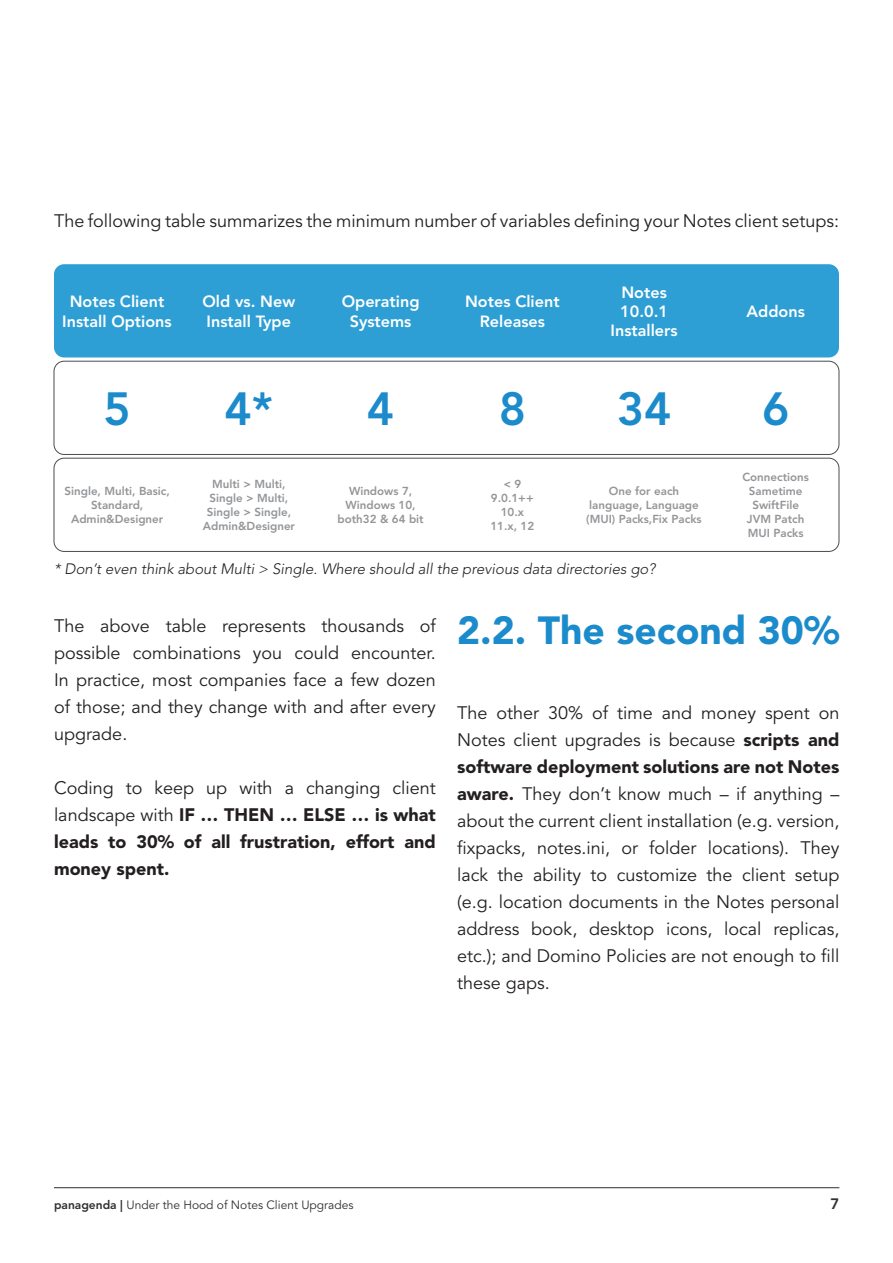
<style>
.page{position:relative;width:893px;height:1263px;background:#fff}
.page>*{position:absolute;margin:0;border:0;box-sizing:border-box;transform-origin:0 0}
.t1{font:800 46.2px "Avenir LT Std";color:#1b8bcb}
.t2{font:900 39px "Avenir LT Std";color:#1b8bcb}
.Fließtext{font:18px/27px "Avenir LT Std";color:#231f20;text-align:justify}
.Fließtext-2{font:900 18px/27px "Avenir LT Std";color:#231f20;text-align:justify}
.t3{font:800 16.2px/19.4px "Avenir LT Std";color:#fff;text-align:center}
.t4{font:italic 300 15px "Avenir LT Std";color:#231f20}
.t5{font:800 15px "Avenir LT Std";color:#312f30}
.t6{font:12px "Avenir LT Std";color:#312f30}
.t7{font:800 11.55px/13.8px "Avenir LT Std";color:#939598;text-align:center}
.s1{font-weight:400}
.s2{font-weight:900}
.s3{font-weight:800}
</style>
<div class="page">
<hr style="left:54px;top:1187px;width:785px;height:1px;background:#312f30">
<div style="left:54px;top:264px;width:785px;height:93px;background:#2e9fd5;border-radius:10px"></div>
<div style="left:54px;top:361px;width:785px;height:94px;border:1px solid #4b4c4d;border-radius:10px"></div>
<div style="left:54px;top:458px;width:785px;height:94px;border:1px solid #4b4c4d;border-radius:10px"></div>
<p class="Fließtext" style="left:54px;top:208px;width:786px">The following table summarizes the minimum number of variables defining your Notes client setups:</p>
<p class="t3" style="left:62px;top:292px;width:111px">Notes Client<br>Install Options</p>
<p class="t3" style="left:202px;top:292px;width:94px;text-align:left">Old vs. New<br>Install Type</p>
<p class="t3" style="left:342px;top:292px;width:79px">Operating<br>Systems</p>
<p class="t3" style="left:465px;top:292px;width:96px">Notes Client</p>
<p class="t3" style="left:480px;top:311px;width:67px">Releases</p>
<p class="t3" style="left:621px;top:282px;width:47px">Notes</p>
<p class="t3" style="left:620px;top:302px;width:49px">10.0.1</p>
<p class="t3" style="left:611px;top:321px;width:69px">Installers</p>
<p class="t3" style="left:746px;top:302px;width:60px">Addons</p>
<p class="t1" style="left:104px;top:382px;width:29px">5</p>
<p class="t1" style="left:225px;top:382px;width:50px">4*</p>
<p class="t1" style="left:367px;top:382px;width:29px">4</p>
<p class="t1" style="left:499px;top:382px;width:29px">8</p>
<p class="t1" style="left:617px;top:382px;width:56px">34</p>
<p class="t1" style="left:762px;top:382px;width:29px">6</p>
<p class="t7" style="left:64px;top:484px;width:107px">Single, Multi, Basic,<br>Standard,<br>Admin&amp;Designer</p>
<p class="t7" style="left:212px;top:477px;width:75px">Multi &gt; Multi,</p>
<p class="t7" style="left:209px;top:491px;width:80px">Single &gt; Multi,</p>
<p class="t7" style="left:207px;top:505px;width:86px">Single &gt; Single,</p>
<p class="t7" style="left:203px;top:519px;width:94px">Admin&amp;Designer</p>
<p class="t7" style="left:349px;top:484px;width:65px">Windows 7,</p>
<p class="t7" style="left:346px;top:498px;width:72px">Windows 10,</p>
<p class="t7" style="left:337px;top:512px;width:88px">both32 &amp; 64 bit</p>
<p class="t7" style="left:503px;top:477px;width:19px">&lt; 9</p>
<p class="t7" style="left:491px;top:491px;width:44px">9.0.1++</p>
<p class="t7" style="left:501px;top:505px;width:25px">10.x</p>
<p class="t7" style="left:490px;top:519px;width:45px">11.x, 12</p>
<p class="t7" style="left:586px;top:484px;width:117px">One for each language, Language (MUI) Packs,Fix Packs</p>
<p class="t4" style="left:54px;top:560px;width:603px">* Don’t even think about Multi &gt; Single. Where should all the previous data directories go?</p>
<p class="t7" style="left:742px;top:471px;width:68px">Connections<br>Sametime</p>
<p class="t7" style="left:752px;top:498px;width:48px">SwiftFile</p>
<p class="t7" style="left:747px;top:512px;width:59px">JVM Patch</p>
<p class="t7" style="left:748px;top:526px;width:57px">MUI Packs</p>
<p class="Fließtext" style="left:54px;top:613px;width:383px">The above table represents thousands of possible combinations you could encounter.<br>In practice, most companies face a few dozen of those; and they change with and after every upgrade.</p>
<p class="Fließtext-2" style="left:54px;top:774px;width:383px"><span class="s1">Coding to keep up with a changing client landscape with</span> IF … THEN … ELSE … is what leads to 30% of all frustration, effort and money spent.</p>
<p class="t2" style="left:457px;top:607px;width:384px">2.2. The second 30%</p>
<p class="Fließtext" style="left:457px;top:700px;width:384px">The other 30% of time and money spent on Notes client upgrades is because <span class="s2">scripts and software deployment solutions are not Notes aware.</span> They don’t know much – if anything – about the current client installation (e.g. version, fixpacks, notes.ini, or folder locations). They lack the ability to customize the client setup (e.g. location documents in the Notes personal address book, desktop icons, local replicas, etc.); and Domino Policies are not enough to fill these gaps.</p>
<p class="t6" style="left:54px;top:1198px;width:301px"><span class="s3">panagenda |</span> Under the Hood of Notes Client Upgrades</p>
<p class="t5" style="left:830px;top:1195px;width:10px">7</p>
</div>
